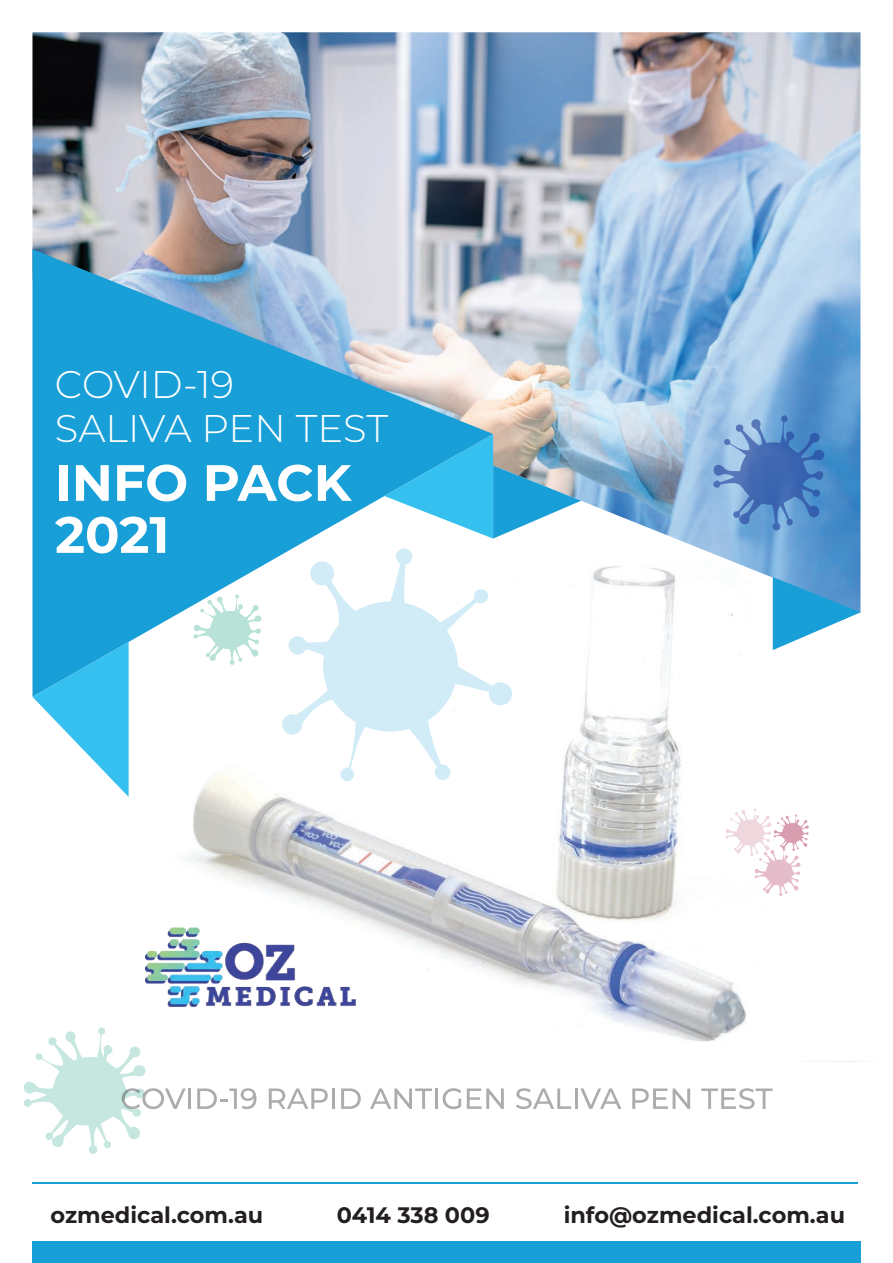
<style>
.page{position:relative;width:893px;height:1263px;background:#fff}
.page>*{position:absolute;margin:0;border:0;box-sizing:border-box;transform-origin:0 0}
.t1{font:700 51px/52.1px "Montserrat";color:#fff}
.t2{font:300 38.55px/43.8px "Montserrat";color:#fff}
.t3{font:700 22.35px "Montserrat";color:#231f20}
</style>
<div class="page">
<img style="left:171px;top:562px;width:690px;height:480px">
<svg style="left:282px;top:613px;width:230px;height:168px"></svg>
<img style="left:32px;top:32px;width:828px;height:581px">
<div style="left:32px;top:1242px;width:828px;height:21px;background:#189fd8"></div>
<svg style="left:726px;top:808px;width:84px;height:88px"></svg>
<svg style="left:32px;top:249px;width:461px;height:448px;fill:#189fd8"></svg>
<svg style="left:32px;top:642px;width:97px;height:155px"></svg>
<svg style="left:384px;top:434px;width:197px;height:105px"></svg>
<svg style="left:773px;top:577px;width:88px;height:73px"></svg>
<hr style="left:32px;top:1182px;width:826px;height:1px;background:#189fd8">
<img style="left:145px;top:928px;width:215px;height:84px">
<svg style="left:713px;top:415px;width:111px;height:115px;background:#6290ca"></svg>
<svg style="left:24px;top:1027px;width:162px;height:127px"></svg>
<hr style="left:188px;top:1088px;width:3px;height:21px;background:#231f20">
<svg style="left:197px;top:1088px;width:59px;height:21px"></svg>
<svg style="left:269px;top:1088px;width:59px;height:21px"></svg>
<hr style="left:332px;top:1088px;width:3px;height:21px;background:#231f20">
<svg style="left:341px;top:1088px;width:20px;height:21px"></svg>
<svg style="left:370px;top:1088px;width:62px;height:21px"></svg>
<hr style="left:435px;top:1088px;width:3px;height:21px;background:#231f20">
<svg style="left:443px;top:1088px;width:18px;height:21px"></svg>
<svg style="left:467px;top:1088px;width:37px;height:21px"></svg>
<svg style="left:516px;top:1088px;width:55px;height:21px"></svg>
<hr style="left:575px;top:1088px;width:2px;height:21px;background:#231f20">
<svg style="left:580px;top:1088px;width:41px;height:21px"></svg>
<svg style="left:632px;top:1088px;width:58px;height:21px"></svg>
<svg style="left:701px;top:1088px;width:71px;height:21px"></svg>
<h2 class="t2" style="left:55px;top:361px;width:335px">COVID-19<br>SALIVA PEN TEST</h2>
<h1 class="t1" style="left:55px;top:454px;width:298px">INFO PACK<br>2021</h1>
<p class="t3" style="left:50px;top:1198px;width:214px">ozmedical.com.au</p>
<p class="t3" style="left:337px;top:1198px;width:154px">0414 338 009</p>
<p class="t3" style="left:564px;top:1198px;width:283px">info@ozmedical.com.au</p>
</div>
